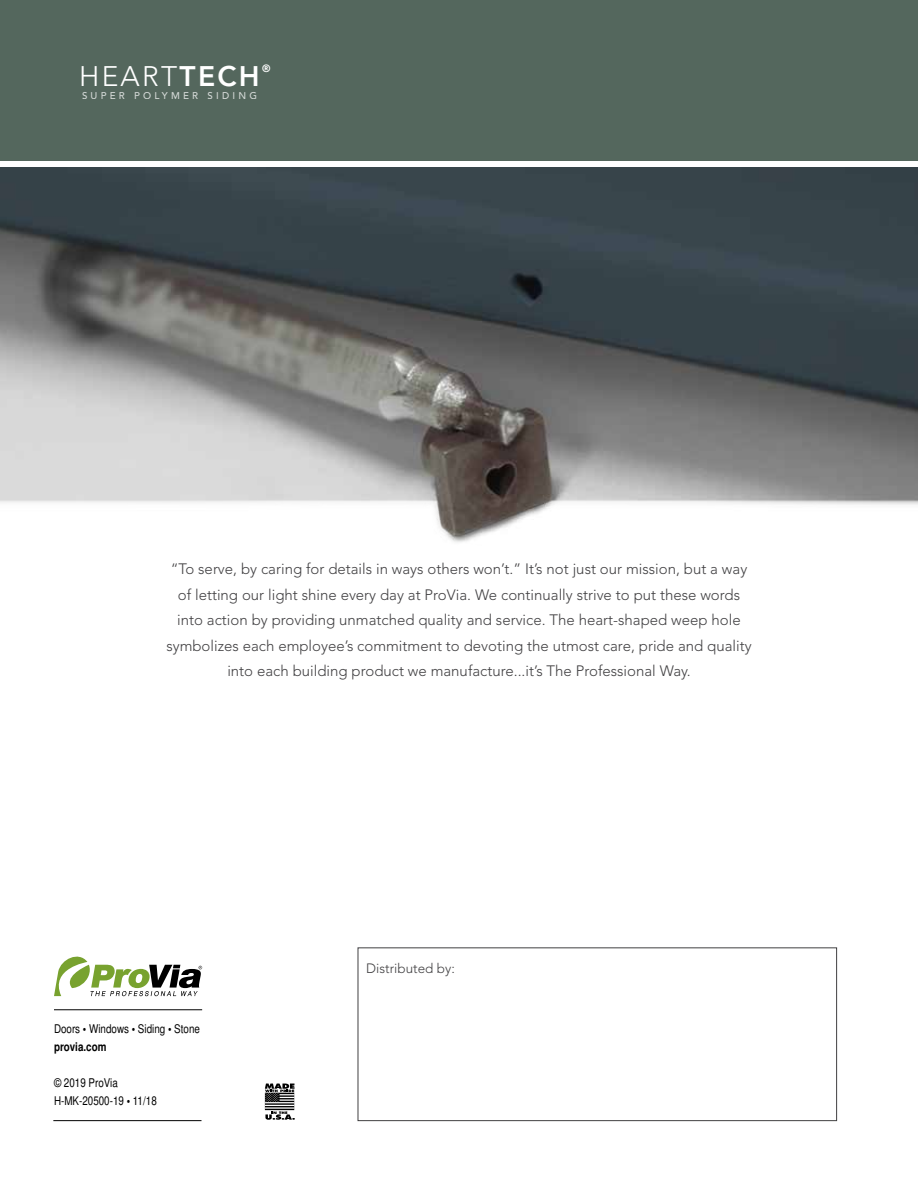
<style>
.page{position:relative;width:918px;height:1188px;background:#fff}
.page>*{position:absolute;margin:0;border:0;box-sizing:border-box;transform-origin:0 0}
.t1{font:300 28.2px "Avenir LT Std";letter-spacing:.08em;color:#fff}
.t2{font:300 15px/25.5px "Avenir LT Std";color:#414042;text-align:center}
.t3{font:300 13.5px "Avenir LT Std";color:#414042}
.t4{font:condensed 12px/18px "Helvetica";color:#000}
.t5{font:700 condensed 12px "Helvetica";color:#000}
.t6{font:800 10.5px "Avenir LT Std";color:#fff}
.t7{font:500 9.75px "Avenir LT Std";letter-spacing:.33em;color:#fff}
.s1{font-weight:800}
</style>
<div class="page">
<hr style="left:54px;top:1009px;width:148px;height:1px;background:#000">
<hr style="left:53px;top:1120px;width:149px;height:1px;background:#000">
<div style="left:0;top:0;width:918px;height:161px;background:#54675d"></div>
<img style="left:0;top:167px;width:918px;height:375px">
<div style="left:358px;top:947px;width:479px;height:174px;background:#fff;border:1px solid #414042"></div>
<svg style="left:54px;top:957px;width:148px;height:39px"></svg>
<svg style="left:265px;top:1084px;width:30px;height:36px"></svg>
<h1 class="t1" style="left:79px;top:59px;width:182px">HEART<span class="s1">TECH</span></h1>
<p class="t6" style="left:262px;top:62px;width:10px">®</p>
<p class="t7" style="left:82px;top:90px;width:177px">SUPER POLYMER SIDING</p>
<p class="t2" style="left:166px;top:556px;width:587px">“To serve, by caring for details in ways others won’t.” It’s not just our mission, but a way of letting our light shine every day at ProVia. We continually strive to put these words into action by providing unmatched quality and service. The heart-shaped weep hole symbolizes each employee’s commitment to devoting the utmost care, pride and quality into each building product we manufacture...it’s The Professional Way.</p>
<p class="t4" style="left:54px;top:1019px;width:147px">Doors • Windows • Siding • Stone</p>
<p class="t5" style="left:54px;top:1039px;width:54px">provia.com</p>
<p class="t4" style="left:54px;top:1073px;width:104px">© 2019 ProVia<br>H-MK-20500-19 • 11/18</p>
<p class="t3" style="left:366px;top:961px;width:90px">Distributed by:</p>
</div>
